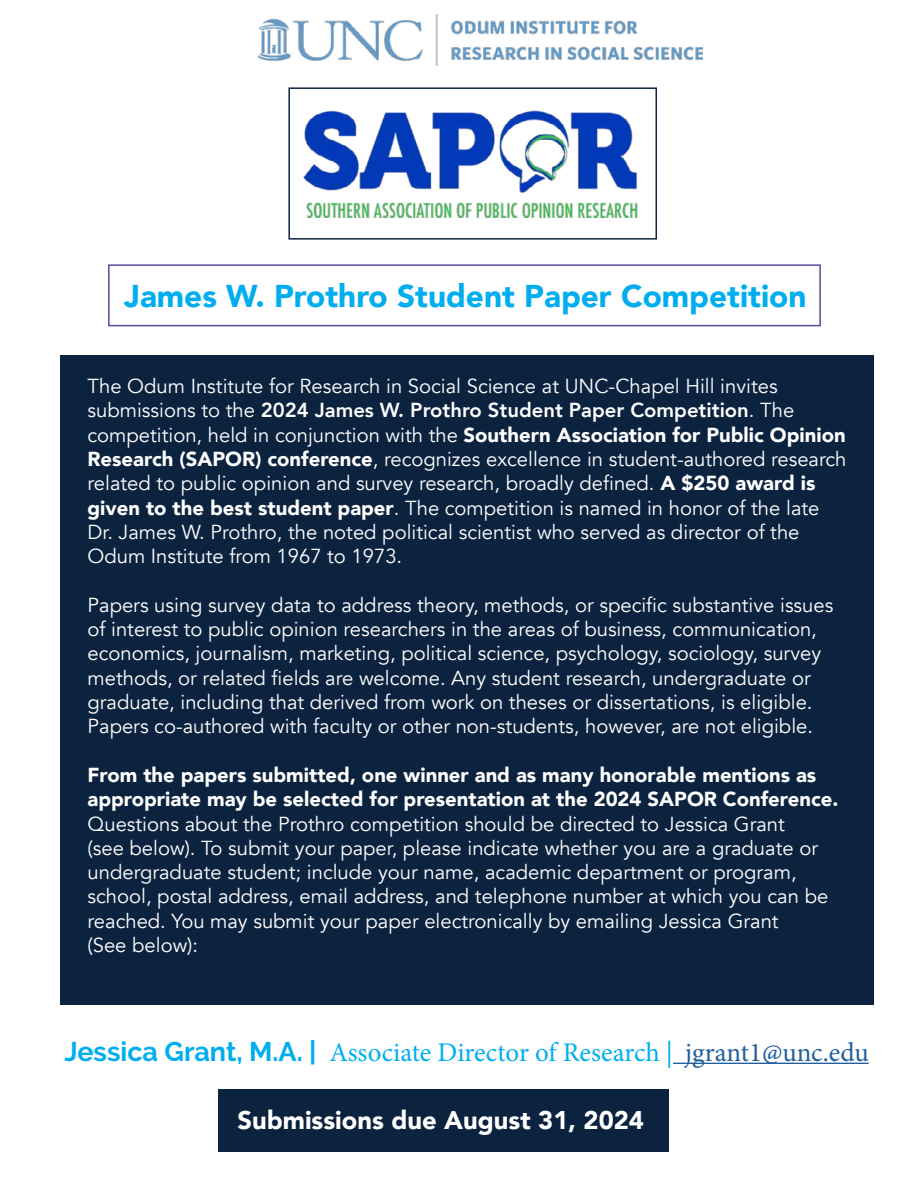
<style>
.page{position:relative;width:918px;height:1188px;background:#fff}
.page>*{position:absolute;margin:0;border:0;box-sizing:border-box;transform-origin:0 0}
.t1{font:900 31.5px "Avenir";color:#00aeef}
.t2{font:27px "Minion Pro";color:#00aeef}
.t3{font:900 25.5px "Avenir";color:#fff}
.t4{font:20.25px/24.3px "Avenir";color:#fff}
.t5{font:900 20.25px/24.3px "Avenir";color:#fff}
.s1{font-weight:800}
.s2{font-weight:900}
.s3{font-family:"Raleway";font-weight:700}
.s4{color:#215e9e}
</style>
<div class="page">
<img style="left:303px;top:110px;width:335px;height:108px">
<div style="left:288px;top:87px;width:369px;height:153px;border:2px solid #0c233f"></div>
<div style="left:108px;top:264px;width:713px;height:62px;border:2px solid #514ca0"></div>
<div style="left:60px;top:355px;width:814px;height:650px;background:#0c233f"></div>
<hr style="left:673px;top:1063px;width:196px;height:1px;background:#215e9e">
<div style="left:218px;top:1089px;width:450px;height:63px;background:#0c233f"></div>
<img style="left:258px;top:14px;width:444px;height:51px">
<h1 class="t1" style="left:124px;top:269px;width:684px">James W. Prothro Student Paper Competition</h1>
<p class="t4" style="left:88px;top:374px;width:760px">The Odum Institute for Research in Social Science at UNC-Chapel Hill invites submissions to the <span class="s1">2024 James W. Prothro Student Paper Competition</span>. The competition, held in conjunction with the <span class="s2">Southern Association for Public Opinion Research (SAPOR) conference</span>, recognizes excellence in student-authored research related to public opinion and survey research, broadly defined. <span class="s2">A $250 award is given to the best student paper</span>. The competition is named in honor of the late Dr. James W. Prothro, the noted political scientist who served as director of the Odum Institute from 1967 to 1973.</p>
<p class="t4" style="left:88px;top:593px;width:747px">Papers using survey data to address theory, methods, or specific substantive issues of interest to public opinion researchers in the areas of business, communication, economics, journalism, marketing, political science, psychology, sociology, survey methods, or related fields are welcome. Any student research, undergraduate or graduate, including that derived from work on theses or dissertations, is eligible.<br>Papers co-authored with faculty or other non-students, however, are not eligible.</p>
<p class="t5" style="left:88px;top:762px;width:752px">From the papers submitted, one winner and as many honorable mentions as appropriate may be selected for presentation at the 2024 SAPOR Conference.</p>
<p class="t4" style="left:88px;top:812px;width:742px">Questions about the Prothro competition should be directed to Jessica Grant<br>(see below). To submit your paper, please indicate whether you are a graduate or undergraduate student; include your name, academic department or program, school, postal address, email address, and telephone number at which you can be reached. You may submit your paper electronically by emailing Jessica Grant<br>(See below):</p>
<h2 class="t2" style="left:64px;top:1034px;width:806px"><span class="s3">Jessica Grant, M.A. |</span> Associate Director of Research | <span class="s4">jgrant1@unc.edu</span></h2>
<p class="t3" style="left:237px;top:1098px;width:408px">Submissions due August 31, 2024</p>
</div>
